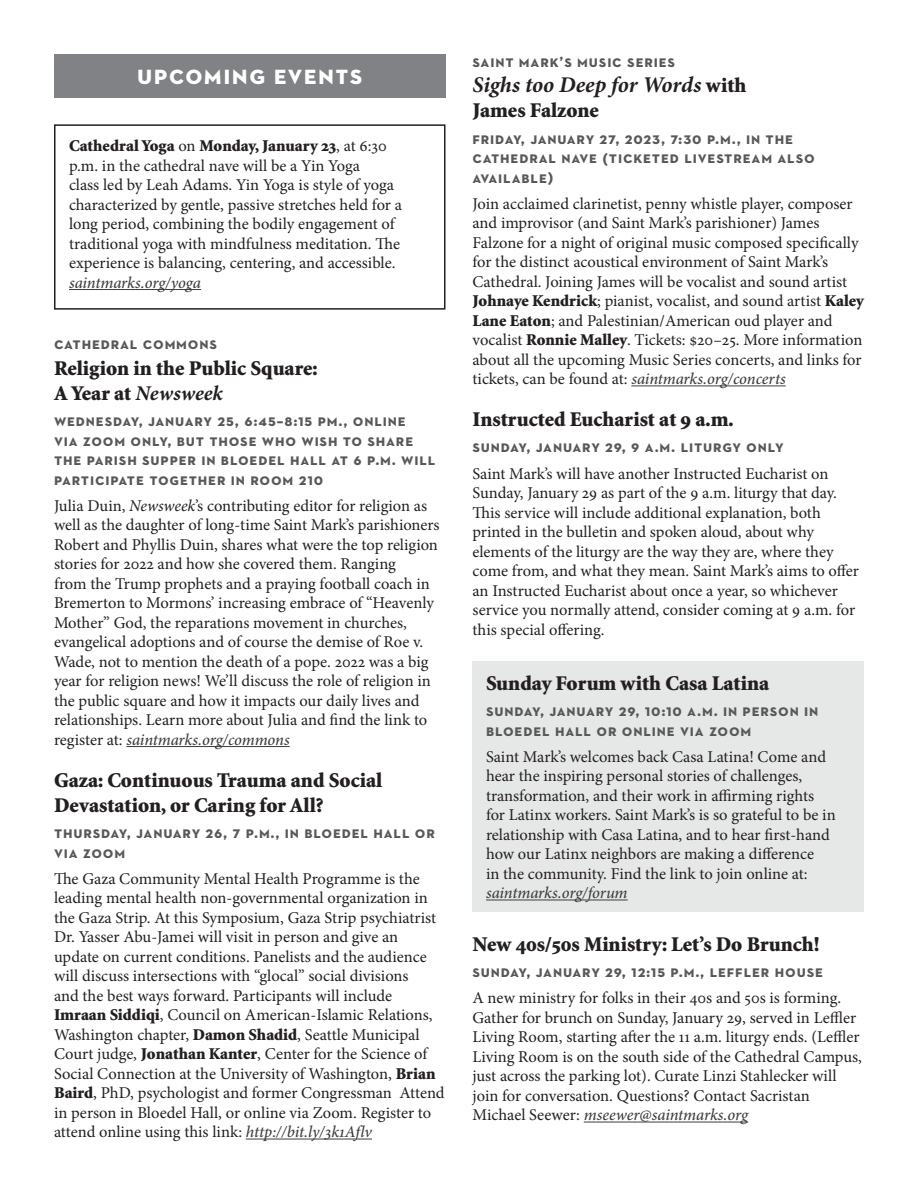
<style>
.page{position:relative;width:918px;height:1188px;background:#fff}
.page>*{position:absolute;margin:0;border:0;box-sizing:border-box;transform-origin:0 0}
.BODY_COPY{font:italic 700 22.5px "Minion Pro";letter-spacing:-.005em;color:#231f20}
.BODY_COPY-2{font:900 21px/25.2px "Minion Std";color:#231f20}
.t1{font:21px "Neutraface 2 Display Titling";letter-spacing:.1em;color:#fff}
.BODY_COPY-3{font:16.5px/19.5px "Minion Pro";color:#231f20}
.BODY_COPY-4{font:700 16.5px/19.5px "Neutraface 2 Text";letter-spacing:.05em;color:#57585a}
.s1{font-family:"Minion Std";font-weight:900}
.s2{font-weight:500;font-style:italic;color:#3e3e3f}
.s3{font-family:"Minion Pro";font-weight:700;font-style:italic}
.s4{font-style:italic}
.s5{font-family:"Minion Std";font-weight:900;font-style:normal;font-size:21px}
</style>
<div class="page">
<hr style="left:69px;top:289px;width:132px;height:1px;background:#3e3e3f">
<div style="left:54px;top:124px;width:392px;height:186px;border:2px solid #231f20"></div>
<div style="left:54px;top:54px;width:392px;height:43px;background:#808285"></div>
<hr style="left:584px;top:1122px;width:164px;height:1px;background:#3e3e3f">
<hr style="left:126px;top:746px;width:164px;height:1px;background:#3e3e3f">
<div style="left:472px;top:662px;width:392px;height:250px;background:#e6e7e7"></div>
<hr style="left:486px;top:900px;width:142px;height:1px;background:#3e3e3f">
<hr style="left:246px;top:1139px;width:126px;height:1px;background:#3e3e3f">
<hr style="left:631px;top:386px;width:155px;height:1px;background:#3e3e3f">
<p class="t1" style="left:137px;top:64px;width:226px">UPCOMING EVENTS</p>
<p class="BODY_COPY-3" style="left:69px;top:136px;width:335px"><span class="s1">Cathedral Yoga</span> on <span class="s1">Monday, January 23</span>, at 6:30 p.m. in the cathedral nave will be a Yin Yoga<br>class led by Leah Adams. Yin Yoga is style of yoga characterized by gentle, passive stretches held for a long period, combining the bodily engagement of traditional yoga with mindfulness meditation. The experience is balancing, centering, and accessible. <span class="s2">saintmarks.org/yoga</span></p>
<p class="BODY_COPY-4" style="left:54px;top:334px;width:165px">cathedral commons</p>
<p class="BODY_COPY-2" style="left:54px;top:356px;width:265px">Religion in the Public Square:<br>A Year at <span class="s3">Newsweek</span></p>
<p class="BODY_COPY-4" style="left:54px;top:411px;width:383px">wednesday, january 25, 6:45–8:15 pm., online<br>via zoom only, but those who wish to share the parish supper in bloedel hall at 6 p.m. will participate together in room 210</p>
<p class="BODY_COPY-3" style="left:54px;top:496px;width:387px">Julia Duin, <span class="s4">Newsweek</span>’s contributing editor for religion as well as the daughter of long-time Saint Mark’s parishioners Robert and Phyllis Duin, shares what were the top religion stories for 2022 and how she covered them. Ranging<br>from the Trump prophets and a praying football coach in Bremerton to Mormons’ increasing embrace of “Heavenly Mother” God, the reparations movement in churches, evangelical adoptions and of course the demise of Roe v.<br>Wade, not to mention the death of a pope. 2022 was a big year for religion news! We’ll discuss the role of religion in the public square and how it impacts our daily lives and relationships. Learn more about Julia and find the link to register at: <span class="s2">saintmarks.org/commons</span></p>
<p class="BODY_COPY-2" style="left:54px;top:768px;width:330px">Gaza: Continuous Trauma and Social<br>Devastation, or Caring for All?</p>
<p class="BODY_COPY-4" style="left:54px;top:823px;width:383px">thursday, january 26, 7 p.m., in bloedel hall or via zoom</p>
<p class="BODY_COPY-3" style="left:54px;top:869px;width:392px">The Gaza Community Mental Health Programme is the leading mental health non-governmental organization in the Gaza Strip. At this Symposium, Gaza Strip psychiatrist Dr. Yasser Abu-Jamei will visit in person and give an update on current conditions. Panelists and the audience will discuss intersections with “glocal” social divisions<br>and the best ways forward. Participants will include <span class="s1">Imraan Siddiqi</span>, Council on American-Islamic Relations, Washington chapter, <span class="s1">Damon Shadid</span>, Seattle Municipal Court judge, <span class="s1">Jonathan Kanter</span>, Center for the Science of Social Connection at the University of Washington, <span class="s1">Brian Baird</span>, PhD, psychologist and former Congressman Attend in person in Bloedel Hall, or online via Zoom. Register to attend online using this link: <span class="s2">http://bit.ly/3k1Aflv</span></p>
<p class="BODY_COPY-4" style="left:472px;top:51px;width:204px">saint mark’s music series</p>
<p class="BODY_COPY" style="left:472px;top:69px;width:276px">Sighs too Deep for Words <span class="s5">with</span></p>
<p class="BODY_COPY-2" style="left:472px;top:99px;width:128px">James Falzone</p>
<p class="BODY_COPY-4" style="left:472px;top:128px;width:344px">friday, january 27, 2023, 7:30 p.m., in the cathedral nave (ticketed livestream also available)</p>
<p class="BODY_COPY-3" style="left:472px;top:194px;width:393px">Join acclaimed clarinetist, penny whistle player, composer and improvisor (and Saint Mark’s parishioner) James Falzone for a night of original music composed specifically for the distinct acoustical environment of Saint Mark’s Cathedral. Joining James will be vocalist and sound artist <span class="s1">Johnaye Kendrick</span>; pianist, vocalist, and sound artist <span class="s1">Kaley Lane Eaton</span>; and Palestinian/American oud player and vocalist <span class="s1">Ronnie Malley</span>. Tickets: $20–25. More information about all the upcoming Music Series concerts, and links for tickets, can be found at: <span class="s2">saintmarks.org/concerts</span></p>
<p class="BODY_COPY-2" style="left:472px;top:407px;width:263px">Instructed Eucharist at 9 a.m.</p>
<p class="BODY_COPY-4" style="left:472px;top:437px;width:313px">sunday, january 29, 9 a.m. liturgy only</p>
<p class="BODY_COPY-3" style="left:472px;top:464px;width:386px">Saint Mark’s will have another Instructed Eucharist on Sunday, January 29 as part of the 9 a.m. liturgy that day.<br>This service will include additional explanation, both printed in the bulletin and spoken aloud, about why elements of the liturgy are the way they are, where they come from, and what they mean. Saint Mark’s aims to offer an Instructed Eucharist about once a year, so whichever service you normally attend, consider coming at 9 a.m. for this special offering.</p>
<p class="BODY_COPY-2" style="left:486px;top:671px;width:285px">Sunday Forum with Casa Latina</p>
<p class="BODY_COPY-4" style="left:486px;top:701px;width:334px">sunday, january 29, 10:10 a.m. in person in bloedel hall or online via zoom</p>
<p class="BODY_COPY-3" style="left:486px;top:747px;width:351px">Saint Mark’s welcomes back Casa Latina! Come and hear the inspiring personal stories of challenges, transformation, and their work in affirming rights<br>for Latinx workers. Saint Mark’s is so grateful to be in relationship with Casa Latina, and to hear first-hand how our Latinx neighbors are making a difference<br>in the community. Find the link to join online at: <span class="s2">saintmarks.org/forum</span></p>
<p class="BODY_COPY-2" style="left:472px;top:932px;width:349px">New 40s/50s Ministry: Let’s Do Brunch!</p>
<p class="BODY_COPY-4" style="left:472px;top:962px;width:352px">sunday, january 29, 12:15 p.m., leffler house</p>
<p class="BODY_COPY-3" style="left:472px;top:988px;width:391px">A new ministry for folks in their 40s and 50s is forming.<br>Gather for brunch on Sunday, January 29, served in Leffler Living Room, starting after the 11 a.m. liturgy ends. (Leffler Living Room is on the south side of the Cathedral Campus, just across the parking lot). Curate Linzi Stahlecker will join for conversation. Questions? Contact Sacristan Michael Seewer: <span class="s2">mseewer@saintmarks.org</span></p>
</div>
